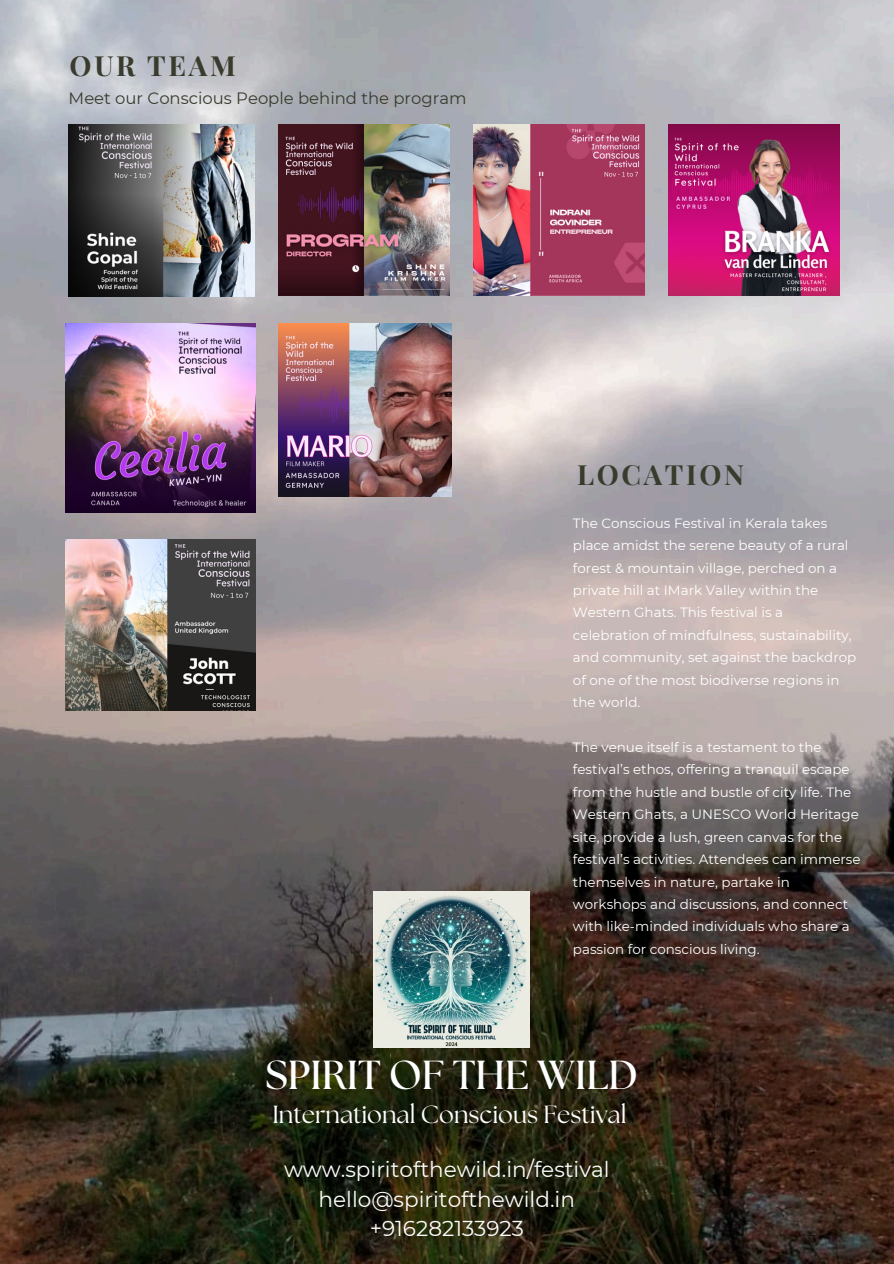
<style>
.page{position:relative;width:894px;height:1264px;background:#fff}
.page>*{position:absolute;margin:0;border:0;box-sizing:border-box;transform-origin:0 0}
.t1{font:700 40.5px "The Seasons";color:#fff}
.t2{font:700 27.75px "Playfair Display";letter-spacing:.095em;color:#393b2c}
.t3{font:24.75px "The Seasons";color:#fff}
.t4{font:21.6px/29.8px "Montserrat";color:#fdfdfd;text-align:center}
.t5{font:16.5px "Montserrat";color:#393b2c}
.t6{font:13.5px/22.4px "Montserrat";color:#fff}
</style>
<div class="page">
<img style="left:0;top:0;width:893px;height:1263px">
<img style="left:66px;top:539px;width:189px;height:171px">
<img style="left:278px;top:124px;width:171px;height:171px">
<img style="left:473px;top:124px;width:171px;height:171px">
<img style="left:667px;top:124px;width:171px;height:171px">
<img style="left:66px;top:323px;width:189px;height:189px">
<img style="left:278px;top:323px;width:173px;height:174px">
<img style="left:69px;top:124px;width:185px;height:173px">
<img style="left:373px;top:891px;width:156px;height:156px">
<p class="t2" style="left:70px;top:46px;width:168px">OUR TEAM</p>
<p class="t5" style="left:69px;top:88px;width:399px">Meet our Conscious People behind the program</p>
<p class="t2" style="left:577px;top:455px;width:168px">LOCATION</p>
<h1 class="t6" style="left:572px;top:512px;width:285px">The Conscious Festival in Kerala takes place amidst the serene beauty of a rural forest &amp; mountain village, perched on a private hill at IMark Valley within the Western Ghats. This festival is a celebration of mindfulness, sustainability, and community, set against the backdrop of one of the most biodiverse regions in the world.</h1>
<h3 class="t6" style="left:572px;top:736px;width:289px">The venue itself is a testament to the festival’s ethos, offering a tranquil escape from the hustle and bustle of city life. The Western Ghats, a UNESCO World Heritage site, provide a lush, green canvas for the festival’s activities. Attendees can immerse themselves in nature, partake in workshops and discussions, and connect with like-minded individuals who share a passion for conscious living.</h3>
<p class="t1" style="left:265px;top:1057px;width:374px">SPIRIT OF THE WILD</p>
<p class="t3" style="left:272px;top:1103px;width:356px">International Conscious Festival</p>
<h4 class="t4" style="left:284px;top:1154px;width:327px">www.spiritofthewild.in/festival hello@spiritofthewild.in +916282133923</h4>
</div>
